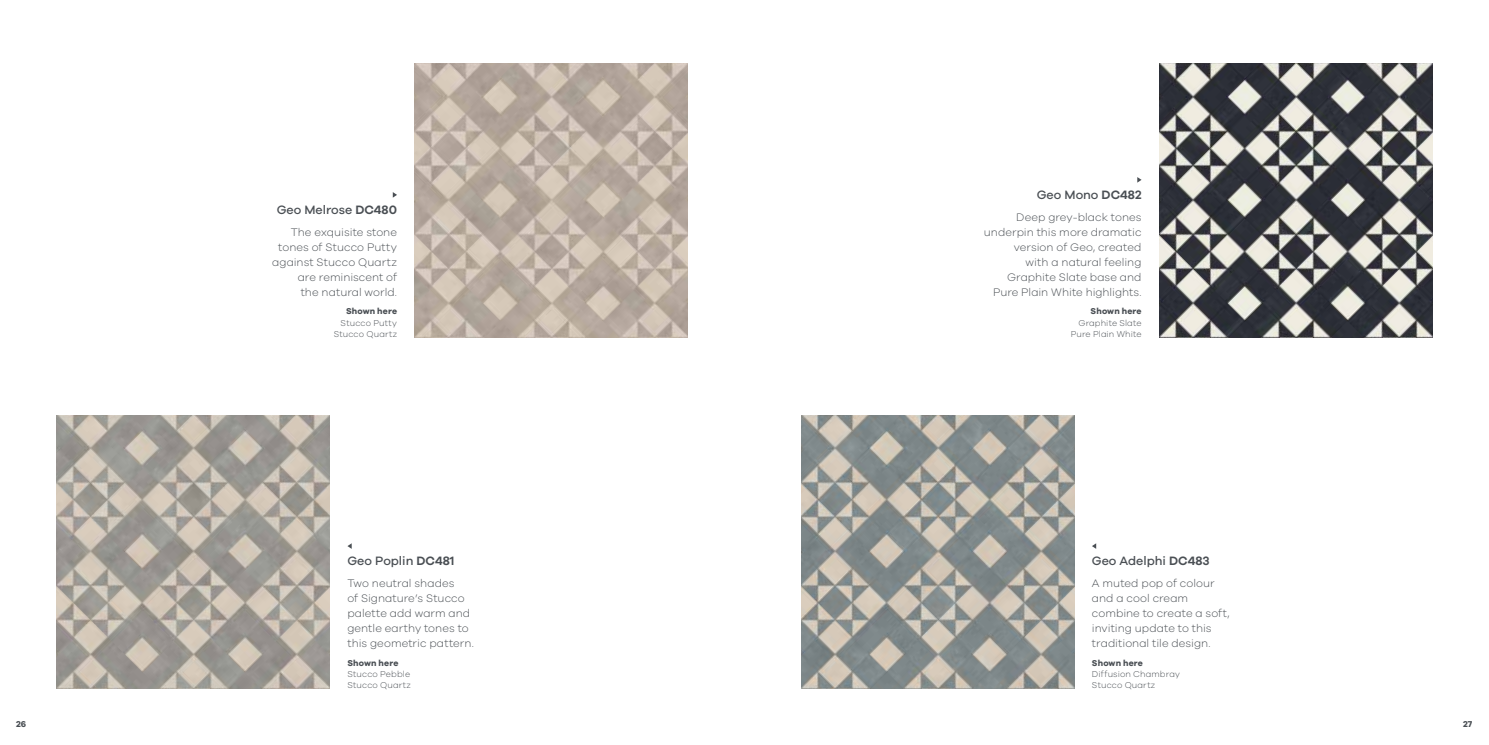
<style>
.page{position:relative;width:1489px;height:745px;background:#fff}
.page>*{position:absolute;margin:0;border:0;box-sizing:border-box;transform-origin:0 0}
.t1{font:500 12.5px "Galano Grotesque";color:#4a4f54}
.t2{font:300 11.25px/15px "Galano Grotesque";letter-spacing:.005em;color:#4a4f54}
.t3{font:300 8.75px/11.2px "Galano Grotesque";letter-spacing:.015em;color:#4a4f54}
.t4{font:700 8.75px "Galano Grotesque";letter-spacing:.015em;color:#4a4f54}
.s1{font-weight:600}
</style>
<div class="page">
<svg style="left:347px;top:543px;width:5px;height:5px"></svg>
<svg style="left:393px;top:192px;width:4px;height:5px"></svg>
<svg style="left:1092px;top:543px;width:4px;height:5px"></svg>
<svg style="left:1137px;top:177px;width:4px;height:5px"></svg>
<img style="left:415px;top:64px;width:272px;height:273px">
<img style="left:57px;top:415px;width:273px;height:272px">
<img style="left:1159px;top:64px;width:272px;height:273px">
<img style="left:801px;top:415px;width:273px;height:272px">
<p class="t4" style="left:16px;top:718px;width:12px">26</p>
<p class="t1" style="left:277px;top:202px;width:122px">Geo Melrose <span class="s1">DC480</span></p>
<p class="t2" style="left:272px;top:224px;width:126px;text-align:right">The exquisite stone tones of Stucco Putty against Stucco Quartz are reminiscent of<br>the natural world.</p>
<p class="t4" style="left:346px;top:306px;width:52px">Shown here</p>
<p class="t3" style="left:333px;top:317px;width:65px;text-align:right">Stucco Putty<br>Stucco Quartz</p>
<p class="t1" style="left:347px;top:553px;width:109px">Geo Poplin <span class="s1">DC481</span></p>
<p class="t2" style="left:347px;top:575px;width:128px">Two neutral shades<br>of Signature’s Stucco palette add warm and gentle earthy tones to this geometric pattern.</p>
<p class="t4" style="left:347px;top:657px;width:52px">Shown here</p>
<p class="t3" style="left:347px;top:667px;width:65px">Stucco Pebble<br>Stucco Quartz</p>
<p class="t1" style="left:1036px;top:187px;width:106px">Geo Mono <span class="s1">DC482</span></p>
<p class="t2" style="left:983px;top:209px;width:159px;text-align:right">Deep grey-black tones underpin this more dramatic version of Geo, created<br>with a natural feeling<br>Graphite Slate base and<br>Pure Plain White highlights.</p>
<p class="t4" style="left:1090px;top:306px;width:52px">Shown here</p>
<p class="t3" style="left:1070px;top:317px;width:72px;text-align:right">Graphite Slate<br>Pure Plain White</p>
<p class="t1" style="left:1091px;top:553px;width:119px">Geo Adelphi <span class="s1">DC483</span></p>
<p class="t2" style="left:1091px;top:575px;width:139px">A muted pop of colour and a cool cream combine to create a soft, inviting update to this traditional tile design.</p>
<p class="t4" style="left:1091px;top:657px;width:52px">Shown here</p>
<p class="t3" style="left:1091px;top:667px;width:89px">Diffusion Chambray<br>Stucco Quartz</p>
<p class="t4" style="left:1462px;top:718px;width:11px">27</p>
</div>
